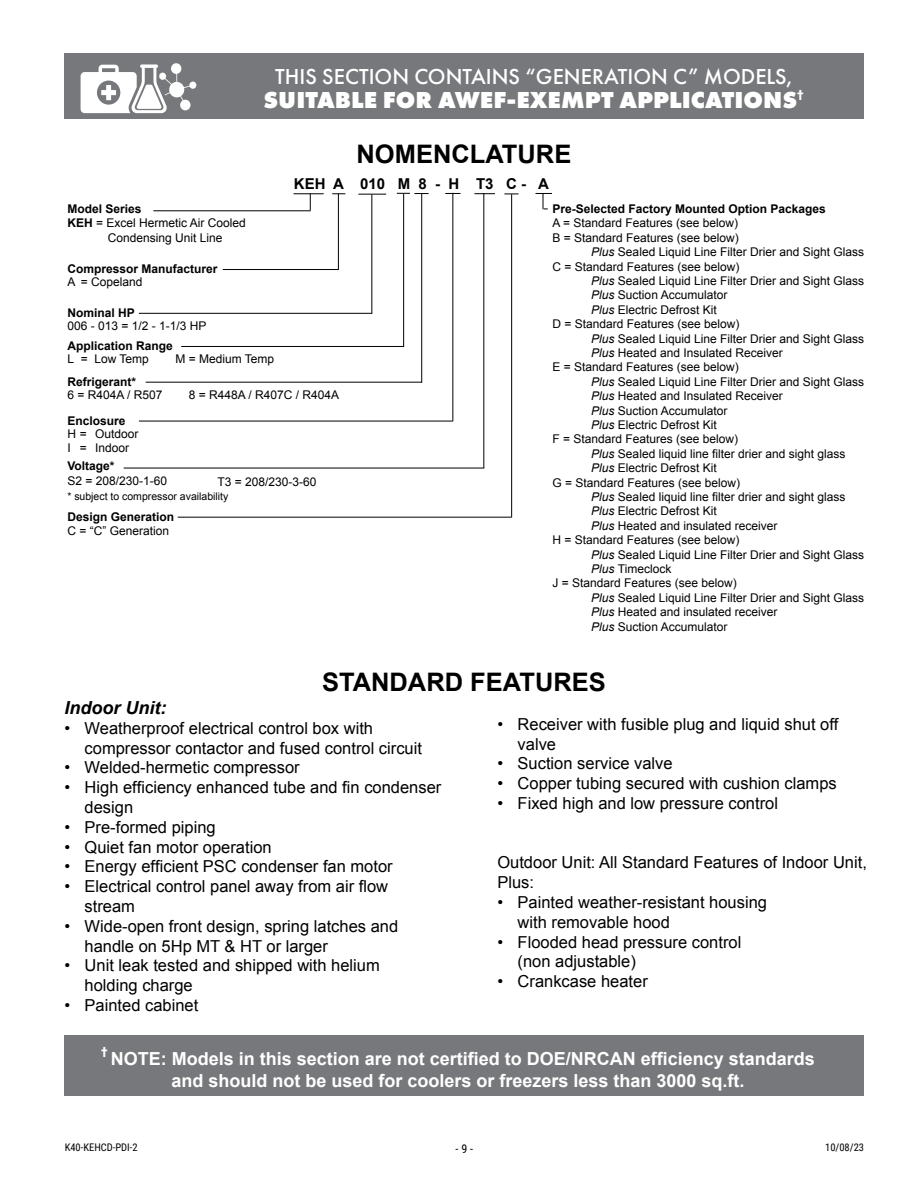
<style>
.page{position:relative;width:918px;height:1188px;background:#fff}
.page>*{position:absolute;margin:0;border:0;box-sizing:border-box;transform-origin:0 0}
.t1{font:700 25.5px "Arial";color:#000}
.t2{font:800 24px "Futura PT";color:#fff}
.t3{font:500 22.5px "Futura PT";color:#fff}
.t4{font:700 18px/21.6px "Arial";color:#fff;text-align:center}
.t5{font:italic 700 18px "Arial";color:#000}
.t6{font:16.5px/19.8px "Arial";color:#000}
.t7{font:700 15px "Arial";color:#000}
.t8{font:12px/13.5px "Arial";color:#000}
.t9{font:700 12px "Arial";color:#000}
.t10{font:12px "Roboto Condensed";color:#000}
.t11{font:10.5px "Arial";color:#000}
.t12{font:10.5px "Roboto Condensed";color:#000}
.s1{font-weight:700}
.s2{font-style:italic}
</style>
<div class="page">
<svg style="left:358px;top:194px;width:28px;height:1px"></svg>
<svg style="left:445px;top:193px;width:16px;height:1px"></svg>
<svg style="left:474px;top:193px;width:21px;height:1px"></svg>
<hr style="left:223px;top:269px;width:115px;height:1px;background:#000">
<hr style="left:483px;top:193px;width:1px;height:275px;background:#000">
<hr style="left:421px;top:193px;width:1px;height:190px;background:#000">
<hr style="left:403px;top:194px;width:1px;height:153px;background:#000">
<hr style="left:452px;top:193px;width:1px;height:228px;background:#000">
<hr style="left:371px;top:195px;width:1px;height:118px;background:#000">
<hr style="left:146px;top:382px;width:276px;height:1px;background:#000">
<hr style="left:139px;top:313px;width:233px;height:1px;background:#000">
<svg style="left:310px;top:194px;width:1px;height:16px"></svg>
<hr style="left:338px;top:194px;width:1px;height:76px;background:#000">
<hr style="left:153px;top:210px;width:158px;height:1px;background:#000">
<hr style="left:181px;top:346px;width:223px;height:1px;background:#000">
<svg style="left:536px;top:193px;width:16px;height:17px"></svg>
<hr style="left:139px;top:421px;width:314px;height:1px;background:#000">
<hr style="left:178px;top:517px;width:333px;height:1px;background:#000">
<svg style="left:504px;top:194px;width:15px;height:1px"></svg>
<hr style="left:511px;top:194px;width:1px;height:324px;background:#000">
<hr style="left:124px;top:468px;width:360px;height:1px;background:#000">
<hr style="left:293px;top:193px;width:31px;height:1px;background:#000">
<svg style="left:332px;top:193px;width:13px;height:1px"></svg>
<svg style="left:397px;top:193px;width:32px;height:1px"></svg>
<div style="left:65px;top:54px;width:799px;height:65px;background:#77787b"></div>
<svg style="left:81px;top:63px;width:115px;height:50px"></svg>
<div style="left:65px;top:1036px;width:799px;height:60px;background:#77787b"></div>
<h3 class="t3" style="left:275px;top:63px;width:518px">THIS SECTION CONTAINS “GENERATION C” MODELS,</h3>
<h2 class="t2" style="left:263px;top:84px;width:542px">SUITABLE FOR AWEF-EXEMPT APPLICATIONS<sup>†</sup></h2>
<h1 class="t1" style="left:357px;top:138px;width:216px">NOMENCLATURE</h1>
<p class="t7" style="left:294px;top:174px;width:257px">KEH A 010 M 8 - H T3 C - A</p>
<p class="t9" style="left:67px;top:201px;width:76px">Model Series</p>
<p class="t8" style="left:67px;top:217px;width:180px"><span class="s1">KEH</span> = Excel Hermetic Air Cooled</p>
<p class="t8" style="left:108px;top:231px;width:116px">Condensing Unit Line</p>
<p class="t9" style="left:67px;top:261px;width:152px">Compressor Manufacturer</p>
<p class="t8" style="left:67px;top:275px;width:77px">A = Copeland</p>
<p class="t9" style="left:67px;top:305px;width:69px">Nominal HP</p>
<p class="t8" style="left:67px;top:319px;width:141px">006 - 013 = 1/2 - 1-1/3 HP</p>
<p class="t9" style="left:67px;top:338px;width:107px">Application Range</p>
<p class="t8" style="left:67px;top:353px;width:83px">L = Low Temp</p>
<p class="t8" style="left:175px;top:353px;width:100px">M = Medium Temp</p>
<p class="t9" style="left:67px;top:374px;width:70px">Refrigerant*</p>
<p class="t8" style="left:67px;top:388px;width:97px">6 = R404A / R507</p>
<p class="t8" style="left:189px;top:388px;width:152px">8 = R448A / R407C / R404A</p>
<p class="t9" style="left:67px;top:413px;width:60px">Enclosure</p>
<p class="t8" style="left:67px;top:427px;width:73px">H = Outdoor<br>I = Indoor</p>
<p class="t9" style="left:67px;top:458px;width:49px">Voltage*</p>
<p class="t8" style="left:67px;top:474px;width:101px">S2 = 208/230-1-60</p>
<p class="t8" style="left:218px;top:475px;width:101px">T3 = 208/230-3-60</p>
<p class="t11" style="left:67px;top:490px;width:163px">* subject to compressor availability</p>
<p class="t9" style="left:67px;top:509px;width:108px">Design Generation</p>
<p class="t8" style="left:67px;top:524px;width:103px">C = “C” Generation</p>
<p class="t9" style="left:552px;top:201px;width:275px">Pre-Selected Factory Mounted Option Packages</p>
<p class="t8" style="left:552px;top:217px;width:187px">A = Standard Features (see below)</p>
<p class="t8" style="left:552px;top:231px;width:188px">B = Standard Features (see below)</p>
<p class="t8" style="left:591px;top:245px;width:274px"><span class="s2">Plus</span> Sealed Liquid Line Filter Drier and Sight Glass</p>
<p class="t8" style="left:552px;top:260px;width:189px">C = Standard Features (see below)</p>
<p class="t8" style="left:591px;top:274px;width:274px"><span class="s2">Plus</span> Sealed Liquid Line Filter Drier and Sight Glass</p>
<p class="t8" style="left:591px;top:289px;width:138px"><span class="s2">Plus</span> Suction Accumulator</p>
<p class="t8" style="left:591px;top:303px;width:127px"><span class="s2">Plus</span> Electric Defrost Kit</p>
<p class="t8" style="left:552px;top:317px;width:189px">D = Standard Features (see below)</p>
<p class="t8" style="left:591px;top:332px;width:274px"><span class="s2">Plus</span> Sealed Liquid Line Filter Drier and Sight Glass</p>
<p class="t8" style="left:591px;top:346px;width:193px"><span class="s2">Plus</span> Heated and Insulated Receiver</p>
<p class="t8" style="left:552px;top:361px;width:188px">E = Standard Features (see below)</p>
<p class="t8" style="left:591px;top:375px;width:274px"><span class="s2">Plus</span> Sealed Liquid Line Filter Drier and Sight Glass</p>
<p class="t8" style="left:591px;top:389px;width:193px"><span class="s2">Plus</span> Heated and Insulated Receiver</p>
<p class="t8" style="left:591px;top:404px;width:138px"><span class="s2">Plus</span> Suction Accumulator</p>
<p class="t8" style="left:591px;top:418px;width:127px"><span class="s2">Plus</span> Electric Defrost Kit</p>
<p class="t8" style="left:552px;top:433px;width:187px">F = Standard Features (see below)</p>
<p class="t8" style="left:591px;top:447px;width:256px"><span class="s2">Plus</span> Sealed liquid line filter drier and sight glass</p>
<p class="t8" style="left:591px;top:461px;width:127px"><span class="s2">Plus</span> Electric Defrost Kit</p>
<p class="t8" style="left:552px;top:476px;width:189px">G = Standard Features (see below)</p>
<p class="t8" style="left:591px;top:490px;width:256px"><span class="s2">Plus</span> Sealed liquid line filter drier and sight glass</p>
<p class="t8" style="left:591px;top:505px;width:127px"><span class="s2">Plus</span> Electric Defrost Kit</p>
<p class="t8" style="left:591px;top:519px;width:188px"><span class="s2">Plus</span> Heated and insulated receiver</p>
<p class="t8" style="left:552px;top:533px;width:189px">H = Standard Features (see below)</p>
<p class="t8" style="left:591px;top:548px;width:274px"><span class="s2">Plus</span> Sealed Liquid Line Filter Drier and Sight Glass</p>
<p class="t8" style="left:591px;top:562px;width:82px"><span class="s2">Plus</span> Timeclock</p>
<p class="t8" style="left:552px;top:577px;width:186px">J = Standard Features (see below)</p>
<p class="t8" style="left:591px;top:591px;width:274px"><span class="s2">Plus</span> Sealed Liquid Line Filter Drier and Sight Glass</p>
<p class="t8" style="left:591px;top:605px;width:188px"><span class="s2">Plus</span> Heated and insulated receiver</p>
<p class="t8" style="left:591px;top:620px;width:138px"><span class="s2">Plus</span> Suction Accumulator</p>
<h1 class="t1" style="left:322px;top:666px;width:285px">STANDARD FEATURES</h1>
<h3 class="t5" style="left:64px;top:696px;width:103px">Indoor Unit:</h3>
<h3 class="t6" style="left:85px;top:718px;width:339px;text-indent:-20px">• Weatherproof electrical control box with compressor contactor and fused control circuit</h3>
<h3 class="t6" style="left:64px;top:758px;width:237px">• Welded-hermetic compressor</h3>
<h3 class="t6" style="left:85px;top:778px;width:358px;text-indent:-20px">• High efficiency enhanced tube and fin condenser design</h3>
<h3 class="t6" style="left:64px;top:817px;width:153px">• Pre-formed piping</h3>
<h3 class="t6" style="left:64px;top:837px;width:209px">• Quiet fan motor operation</h3>
<h3 class="t6" style="left:64px;top:857px;width:330px">• Energy efficient PSC condenser fan motor</h3>
<h3 class="t6" style="left:85px;top:877px;width:305px;text-indent:-20px">• Electrical control panel away from air flow stream</h3>
<h3 class="t6" style="left:85px;top:916px;width:315px;text-indent:-20px">• Wide-open front design, spring latches and handle on 5Hp MT &amp; HT or larger</h3>
<h3 class="t6" style="left:85px;top:956px;width:297px;text-indent:-20px">• Unit leak tested and shipped with helium holding charge</h3>
<h3 class="t6" style="left:64px;top:995px;width:135px">• Painted cabinet</h3>
<h3 class="t6" style="left:518px;top:714px;width:322px;text-indent:-20px">• Receiver with fusible plug and liquid shut off valve</h3>
<h3 class="t6" style="left:497px;top:754px;width:177px">• Suction service valve</h3>
<h3 class="t6" style="left:497px;top:774px;width:341px">• Copper tubing secured with cushion clamps</h3>
<h3 class="t6" style="left:497px;top:794px;width:282px">• Fixed high and low pressure control</h3>
<h3 class="t6" style="left:497px;top:853px;width:371px">Outdoor Unit: All Standard Features of Indoor Unit,<br>Plus:</h3>
<h3 class="t6" style="left:518px;top:893px;width:251px;text-indent:-20px">• Painted weather-resistant housing with removable hood</h3>
<h3 class="t6" style="left:518px;top:932px;width:225px;text-indent:-20px">• Flooded head pressure control (non adjustable)</h3>
<h3 class="t6" style="left:497px;top:972px;width:152px">• Crankcase heater</h3>
<h3 class="t4" style="left:101px;top:1049px;width:715px"><sup>†</sup> NOTE: Models in this section are not certified to DOE/NRCAN efficiency standards and should not be used for coolers or freezers less than 3000 sq.ft.</h3>
<p class="t12" style="left:65px;top:1140px;width:74px">K40-KEHCD-PDI-2</p>
<p class="t10" style="left:456px;top:1140px;width:19px">- 9 -</p>
<p class="t12" style="left:825px;top:1140px;width:40px">10/08/23</p>
</div>
